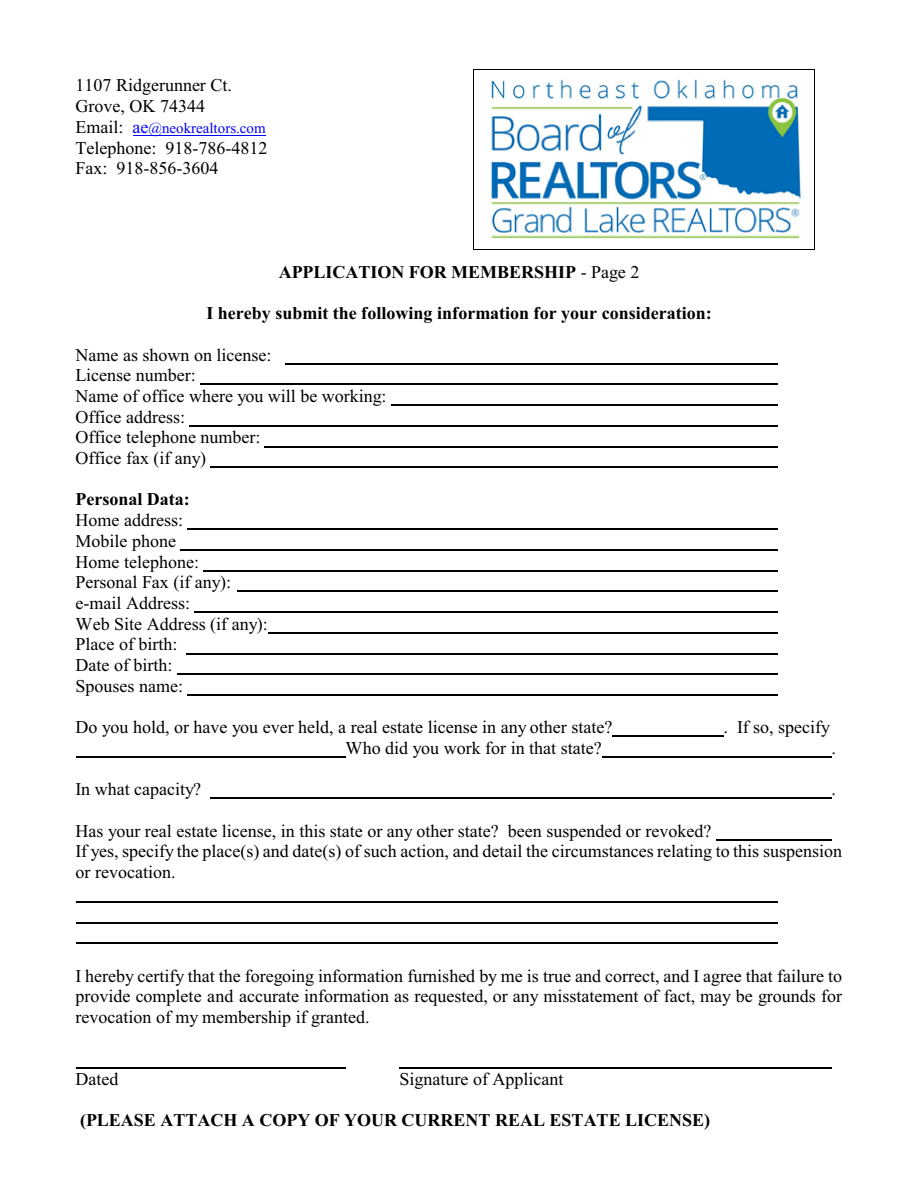
<style>
.page{position:relative;width:918px;height:1188px;background:#fff}
.page>*{position:absolute;margin:0;border:0;box-sizing:border-box;transform-origin:0 0}
.t1{font:18px/20.7px "Times New Roman";color:#000}
.t2{font:700 18px "Times New Roman";color:#000}
.t3{font:15px "Times New Roman";color:#00f}
.s1{font-size:18px;color:#000}
.s2{font-size:18px}
.s3{font-weight:400}
</style>
<div class="page">
<img style="left:491px;top:79px;width:310px;height:160px">
<hr style="left:473px;top:69px;width:1px;height:181px;background:#000">
<hr style="left:814px;top:69px;width:1px;height:181px;background:#000">
<hr style="left:473px;top:69px;width:342px;height:1px;background:#000">
<hr style="left:473px;top:249px;width:342px;height:1px;background:#000">
<hr style="left:133px;top:135px;width:133px;height:1px;background:#00f">
<hr style="left:285px;top:363px;width:493px;height:1px;background:#000">
<hr style="left:200px;top:384px;width:578px;height:1px;background:#000">
<hr style="left:391px;top:405px;width:387px;height:1px;background:#000">
<hr style="left:189px;top:425px;width:589px;height:1px;background:#000">
<hr style="left:265px;top:446px;width:513px;height:1px;background:#000">
<hr style="left:211px;top:467px;width:567px;height:1px;background:#000">
<hr style="left:187px;top:529px;width:591px;height:1px;background:#000">
<hr style="left:181px;top:550px;width:597px;height:1px;background:#000">
<hr style="left:203px;top:570px;width:575px;height:1px;background:#000">
<hr style="left:238px;top:591px;width:540px;height:1px;background:#000">
<hr style="left:194px;top:612px;width:584px;height:1px;background:#000">
<hr style="left:268px;top:632px;width:510px;height:1px;background:#000">
<hr style="left:186px;top:653px;width:592px;height:1px;background:#000">
<hr style="left:177px;top:674px;width:601px;height:1px;background:#000">
<hr style="left:188px;top:694px;width:590px;height:2px;background:#000">
<hr style="left:613px;top:736px;width:111px;height:1px;background:#000">
<hr style="left:76px;top:757px;width:270px;height:1px;background:#000">
<hr style="left:602px;top:757px;width:230px;height:1px;background:#000">
<hr style="left:211px;top:798px;width:621px;height:1px;background:#000">
<hr style="left:716px;top:839px;width:116px;height:1px;background:#000">
<hr style="left:76px;top:901px;width:702px;height:2px;background:#000">
<hr style="left:76px;top:922px;width:702px;height:1px;background:#000">
<hr style="left:76px;top:943px;width:702px;height:1px;background:#000">
<hr style="left:76px;top:1067px;width:270px;height:1px;background:#000">
<hr style="left:400px;top:1067px;width:432px;height:1px;background:#000">
<p class="t1" style="left:76px;top:77px;width:158px">1107 Ridgerunner Ct.<br>Grove, OK 74344</p>
<p class="t3" style="left:76px;top:122px;width:192px"><span class="s1">Email:</span> <span class="s2">ae</span>@neokrealtors.com</p>
<p class="t1" style="left:76px;top:139px;width:193px">Telephone: 918-786-4812<br>Fax: 918-856-3604</p>
<p class="t2" style="left:279px;top:266px;width:362px">APPLICATION FOR MEMBERSHIP <span class="s3">- Page 2</span></p>
<p class="t2" style="left:206px;top:307px;width:507px">I hereby submit the following information for your consideration:</p>
<p class="t1" style="left:76px;top:346px;width:313px">Name as shown on license:<br>License number:<br>Name of office where you will be working:<br>Office address:<br>Office telephone number:<br>Office fax (if any)</p>
<p class="t2" style="left:76px;top:493px;width:116px">Personal Data:</p>
<p class="t1" style="left:76px;top:511px;width:194px">Home address:<br>Mobile phone<br>Home telephone:<br>Personal Fax (if any): e-mail Address:<br>Web Site Address (if any):<br>Place of birth:<br>Date of birth:<br>Spouses name:</p>
<p class="t1" style="left:76px;top:718px;width:538px">Do you hold, or have you ever held, a real estate license in any other state?</p>
<p class="t1" style="left:724px;top:718px;width:108px">. If so, specify</p>
<p class="t1" style="left:346px;top:739px;width:258px">Who did you work for in that state?</p>
<p class="t1" style="left:832px;top:739px;width:6px">.</p>
<p class="t1" style="left:76px;top:781px;width:127px">In what capacity?</p>
<p class="t1" style="left:832px;top:781px;width:6px">.</p>
<p class="t1" style="left:76px;top:822px;width:768px">Has your real estate license, in this state or any other state? been suspended or revoked?<br>If yes, specify the place(s) and date(s) of such action, and detail the circumstances relating to this suspension or revocation.</p>
<p class="t1" style="left:76px;top:967px;width:768px;text-align:justify">I hereby certify that the foregoing information furnished by me is true and correct, and I agree that failure to provide complete and accurate information as requested, or any misstatement of fact, may be grounds for revocation of my membership if granted.</p>
<p class="t1" style="left:76px;top:1070px;width:44px">Dated</p>
<p class="t1" style="left:400px;top:1070px;width:165px">Signature of Applicant</p>
<p class="t2" style="left:80px;top:1114px;width:632px">(PLEASE ATTACH A COPY OF YOUR CURRENT REAL ESTATE LICENSE)</p>
</div>
